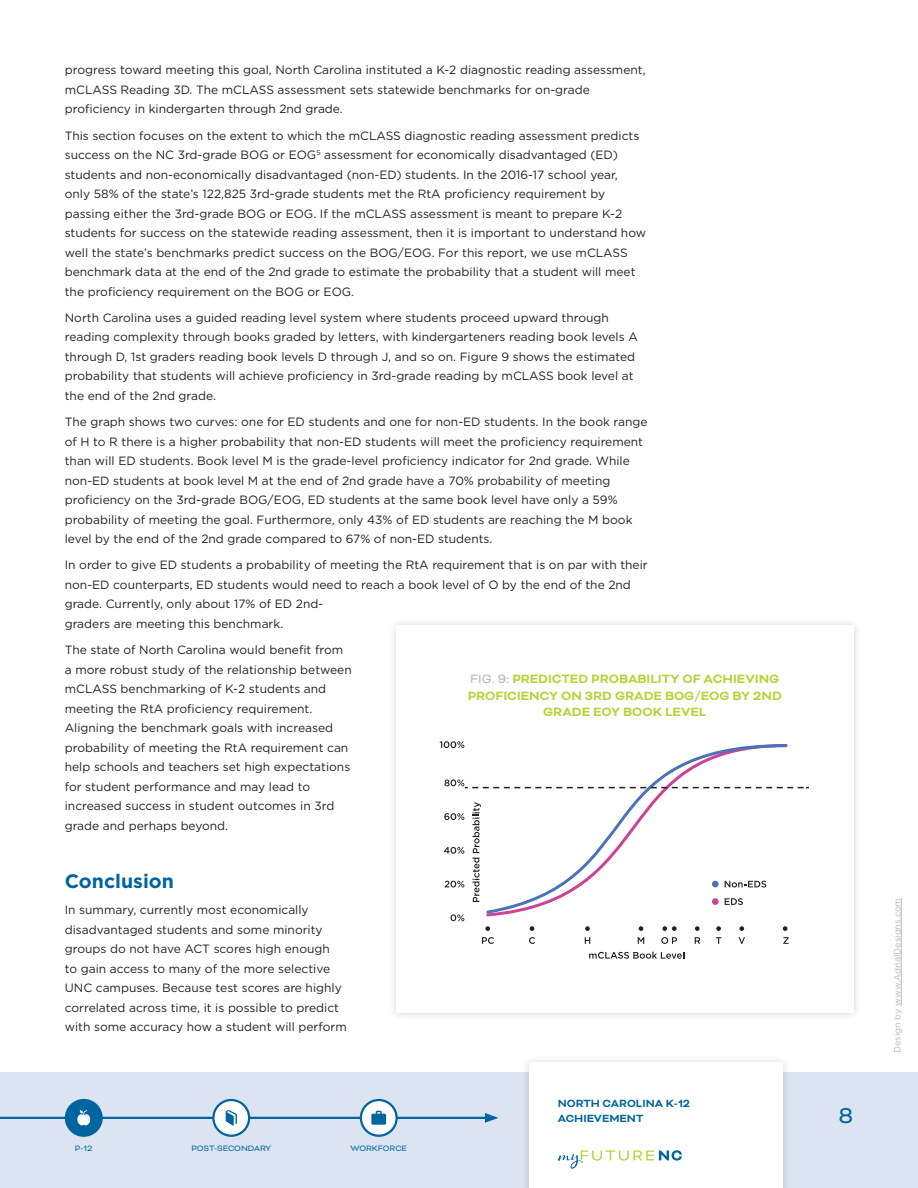
<style>
.page{position:relative;width:918px;height:1188px;background:#fff}
.page>*{position:absolute;margin:0;border:0;box-sizing:border-box;transform-origin:0 0}
.t1{font:24.75px "Bicyclette";color:#00649e}
.t2{font:700 19.5px "Gotham";color:#00649e}
.t3{font:700 13.8px/16.6px "Bicyclette";color:#b5d336;text-align:center}
.t4{font:12px/19.5px "Gotham";color:#231f20}
.t5{font:700 12px/15px "Bicyclette";color:#00649e}
.t6{font:9px "Gotham";color:#b6b7bb}
.t7{font:9px "Bicyclette";color:#00649e}
.s1{font-weight:400;color:#b6b7bb}
</style>
<div class="page">
<div style="left:388px;top:617px;width:474px;height:405px;background:#231f20;opacity:.18"></div>
<div style="left:396px;top:626px;width:458px;height:387px;background:#fff"></div>
<svg style="left:451px;top:914px;width:13px;height:7px"></svg>
<svg style="left:445px;top:881px;width:19px;height:7px"></svg>
<svg style="left:444px;top:847px;width:20px;height:7px"></svg>
<svg style="left:444px;top:813px;width:20px;height:7px"></svg>
<svg style="left:440px;top:741px;width:24px;height:7px"></svg>
<svg style="left:589px;top:952px;width:95px;height:7px"></svg>
<svg style="left:473px;top:802px;width:8px;height:100px"></svg>
<svg style="left:484px;top:744px;width:305px;height:172px"></svg>
<svg style="left:482px;top:937px;width:12px;height:7px"></svg>
<svg style="left:529px;top:937px;width:6px;height:7px"></svg>
<svg style="left:585px;top:937px;width:5px;height:7px"></svg>
<svg style="left:638px;top:937px;width:6px;height:7px"></svg>
<svg style="left:661px;top:937px;width:16px;height:7px"></svg>
<svg style="left:695px;top:937px;width:5px;height:7px"></svg>
<svg style="left:716px;top:937px;width:5px;height:7px"></svg>
<svg style="left:739px;top:937px;width:6px;height:7px"></svg>
<svg style="left:783px;top:937px;width:6px;height:7px"></svg>
<svg style="left:725px;top:881px;width:41px;height:7px"></svg>
<div style="left:712px;top:881px;width:7px;height:6px;background:#4a73b8;border-radius:50%"></div>
<svg style="left:725px;top:898px;width:18px;height:7px"></svg>
<div style="left:712px;top:898px;width:7px;height:7px;background:#cc4296;border-radius:50%"></div>
<svg style="left:485px;top:926px;width:5px;height:5px"></svg>
<svg style="left:530px;top:926px;width:4px;height:5px"></svg>
<svg style="left:585px;top:926px;width:5px;height:5px"></svg>
<svg style="left:639px;top:926px;width:4px;height:5px"></svg>
<svg style="left:662px;top:926px;width:15px;height:5px"></svg>
<svg style="left:695px;top:926px;width:5px;height:5px"></svg>
<svg style="left:716px;top:926px;width:5px;height:5px"></svg>
<svg style="left:739px;top:926px;width:5px;height:5px"></svg>
<svg style="left:783px;top:926px;width:4px;height:5px"></svg>
<svg style="left:444px;top:779px;width:365px;height:9px"></svg>
<div style="left:0;top:1073px;width:918px;height:115px;background:#dbe4f0"></div>
<div style="left:521px;top:1055px;width:270px;height:133px;background:#231f20;opacity:.18"></div>
<div style="left:529px;top:1063px;width:254px;height:125px;background:#fff"></div>
<hr style="left:0;top:1117px;width:489px;height:2px;background:#00649e">
<svg style="left:485px;top:1113px;width:13px;height:10px"></svg>
<div style="left:66px;top:1100px;width:36px;height:36px;background:#00649e;border-radius:50%"></div>
<div style="left:65px;top:1099px;width:38px;height:38px;border:2px solid #00649e;border-radius:50%"></div>
<svg style="left:77px;top:1110px;width:13px;height:16px"></svg>
<svg style="left:213px;top:1100px;width:36px;height:36px"></svg>
<div style="left:212px;top:1099px;width:38px;height:38px;border:2px solid #00649e;border-radius:50%"></div>
<svg style="left:226px;top:1110px;width:11px;height:16px"></svg>
<svg style="left:361px;top:1100px;width:36px;height:36px"></svg>
<div style="left:360px;top:1099px;width:38px;height:38px;border:2px solid #00649e;border-radius:50%"></div>
<svg style="left:371px;top:1111px;width:15px;height:14px"></svg>
<hr style="left:901px;top:898px;width:1px;height:108px;background:#b6b7bb">
<svg style="left:558px;top:1150px;width:124px;height:19px"></svg>
<p class="t4" style="left:65px;top:60px;width:582px">progress toward meeting this goal, North Carolina instituted a K-2 diagnostic reading assessment, mCLASS Reading 3D. The mCLASS assessment sets statewide benchmarks for on-grade proficiency in kindergarten through 2nd grade.</p>
<p class="t4" style="left:65px;top:125px;width:583px">This section focuses on the extent to which the mCLASS diagnostic reading assessment predicts success on the NC 3rd-grade BOG or EOG<sup>5</sup> assessment for economically disadvantaged (ED) students and non-economically disadvantaged (non-ED) students. In the 2016-17 school year, only 58% of the state’s 122,825 3rd-grade students met the RtA proficiency requirement by passing either the 3rd-grade BOG or EOG. If the mCLASS assessment is meant to prepare K-2 students for success on the statewide reading assessment, then it is important to understand how well the state’s benchmarks predict success on the BOG/EOG. For this report, we use mCLASS benchmark data at the end of the 2nd grade to estimate the probability that a student will meet the proficiency requirement on the BOG or EOG.</p>
<p class="t4" style="left:65px;top:308px;width:575px">North Carolina uses a guided reading level system where students proceed upward through reading complexity through books graded by letters, with kindergarteners reading book levels A through D, 1st graders reading book levels D through J, and so on. Figure 9 shows the estimated probability that students will achieve proficiency in 3rd-grade reading by mCLASS book level at the end of the 2nd grade.</p>
<p class="t4" style="left:65px;top:412px;width:584px">The graph shows two curves: one for ED students and one for non-ED students. In the book range of H to R there is a higher probability that non-ED students will meet the proficiency requirement than will ED students. Book level M is the grade-level proficiency indicator for 2nd grade. While non-ED students at book level M at the end of 2nd grade have a 70% probability of meeting proficiency on the 3rd-grade BOG/EOG, ED students at the same book level have only a 59% probability of meeting the goal. Furthermore, only 43% of ED students are reaching the M book level by the end of the 2nd grade compared to 67% of non-ED students.</p>
<p class="t4" style="left:65px;top:555px;width:584px">In order to give ED students a probability of meeting the RtA requirement that is on par with their non-ED counterparts, ED students would need to reach a book level of O by the end of the 2nd grade. Currently, only about 17% of ED 2nd-<br>graders are meeting this benchmark.</p>
<p class="t4" style="left:65px;top:640px;width:289px">The state of North Carolina would benefit from a more robust study of the relationship between mCLASS benchmarking of K-2 students and meeting the RtA proficiency requirement.<br>Aligning the benchmark goals with increased probability of meeting the RtA requirement can help schools and teachers set high expectations for student performance and may lead to increased success in student outcomes in 3rd grade and perhaps beyond.</p>
<p class="t3" style="left:468px;top:671px;width:316px"><span class="s1">FIG. 9:</span> PREDICTED PROBABILITY OF ACHIEVING<br>PROFICIENCY ON 3RD GRADE BOG/EOG BY 2ND<br>GRADE EOY BOOK LEVEL</p>
<p class="t2" style="left:65px;top:868px;width:111px">Conclusion</p>
<p class="t4" style="left:65px;top:900px;width:283px">In summary, currently most economically disadvantaged students and some minority groups do not have ACT scores high enough<br>to gain access to many of the more selective UNC campuses. Because test scores are highly correlated across time, it is possible to predict with some accuracy how a student will perform</p>
<p class="t7" style="left:75px;top:1143px;width:19px">P-12</p>
<p class="t7" style="left:191px;top:1143px;width:81px">POST-SECONDARY</p>
<p class="t7" style="left:350px;top:1143px;width:58px">WORKFORCE</p>
<p class="t5" style="left:558px;top:1096px;width:134px">NORTH CAROLINA K-12<br>ACHIEVEMENT</p>
<h1 class="t1" style="left:838px;top:1101px;width:16px">8</h1>
<p class="t6" style="left:891px;top:1053px;width:156px;rotate:-90deg">Design by www.AdrialDesigns.com</p>
</div>
